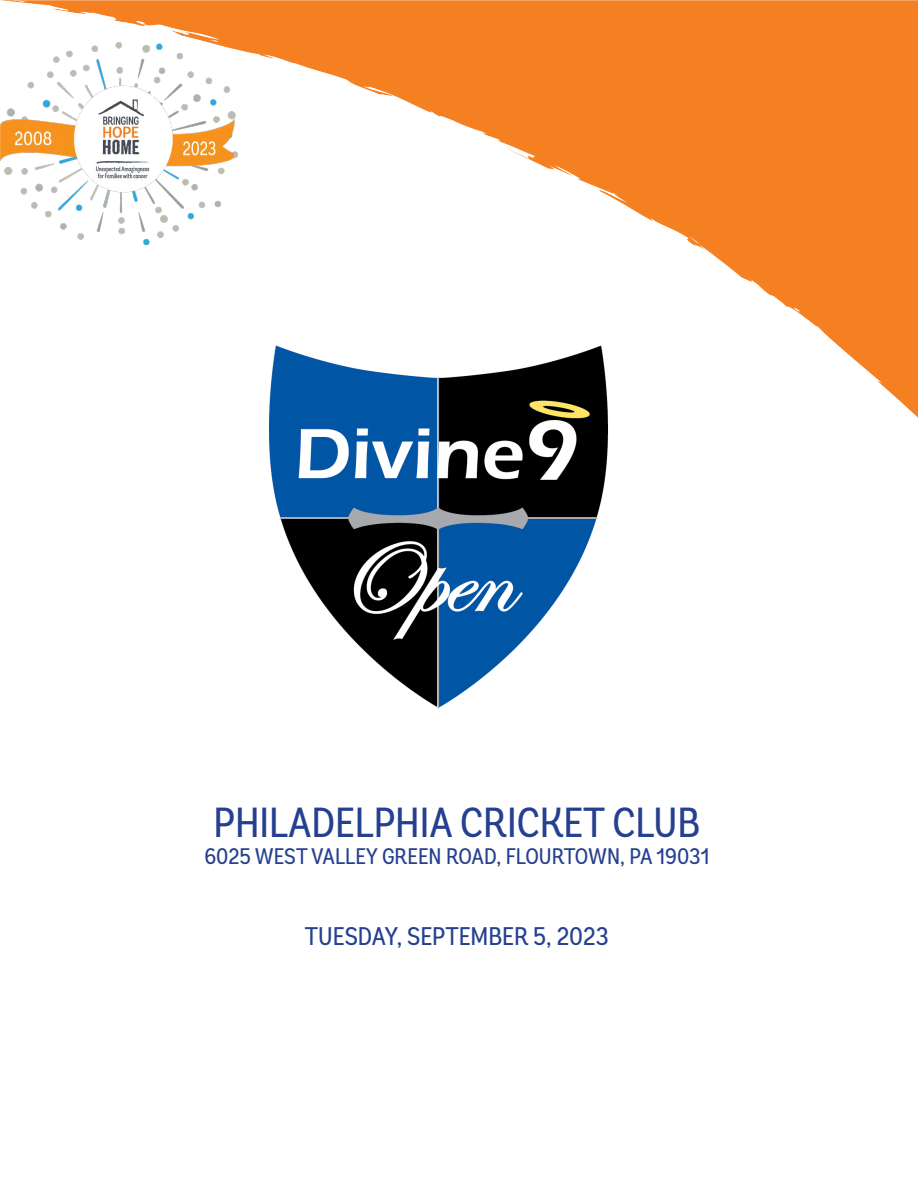
<style>
.page{position:relative;width:918px;height:1188px;background:#fff}
.page>*{position:absolute;margin:0;border:0;box-sizing:border-box;transform-origin:0 0}
.t1{font:42px "Andes Condensed";color:#25408f}
.t2{font:25.5px "Andes Condensed";color:#25408f}
.t3{font:22.5px "Andes Condensed";color:#25408f}
</style>
<div class="page">
<img style="left:0;top:0;width:918px;height:417px">
<img style="left:267px;top:343px;width:343px;height:366px">
<img style="left:0;top:43px;width:238px;height:201px">
<h1 class="t1" style="left:214px;top:797px;width:488px">PHILADELPHIA CRICKET CLUB</h1>
<p class="t3" style="left:204px;top:843px;width:506px">6025 WEST VALLEY GREEN ROAD, FLOURTOWN, PA 19031</p>
<p class="t2" style="left:305px;top:921px;width:305px">TUESDAY, SEPTEMBER 5, 2023</p>
</div>
